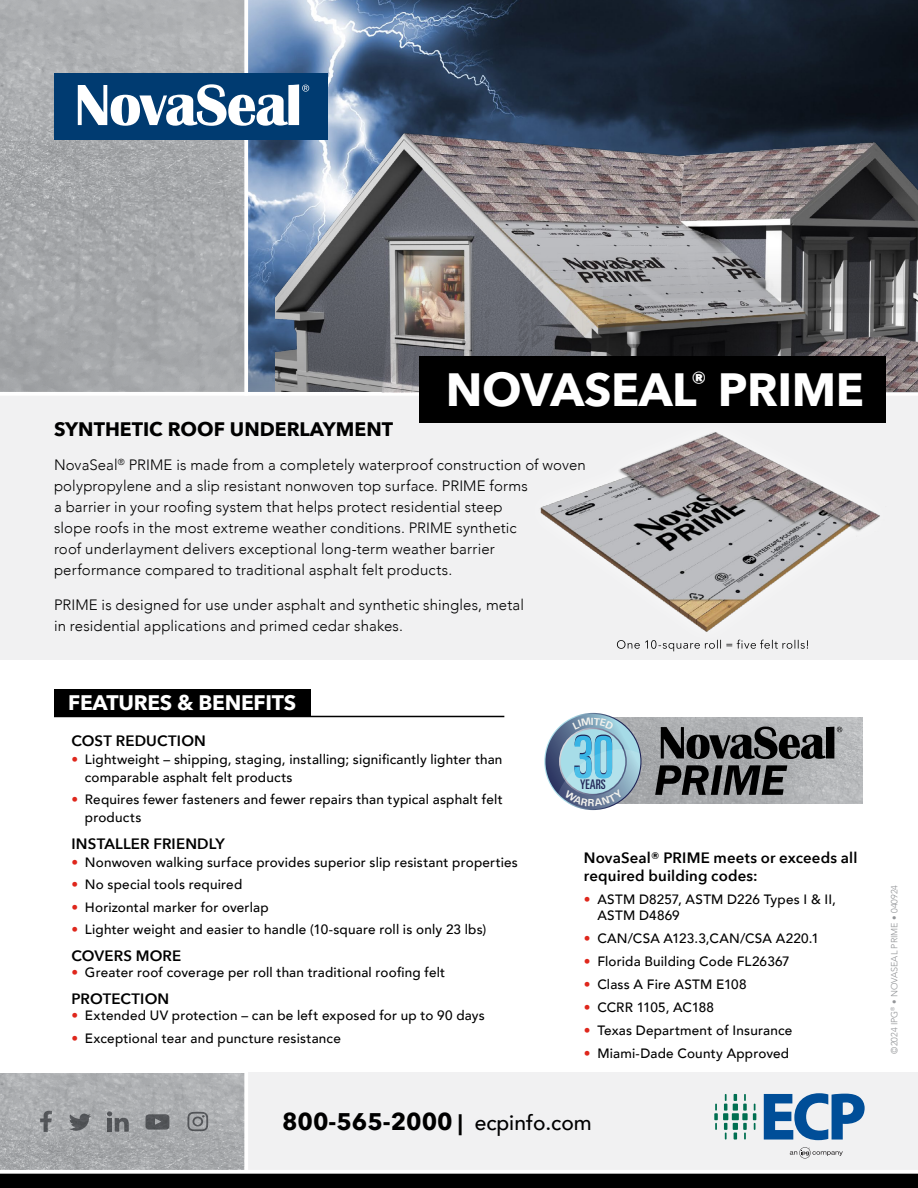
<style>
.page{position:relative;width:918px;height:1188px;background:#fff}
.page>*{position:absolute;margin:0;border:0;box-sizing:border-box;transform-origin:0 0}
.t1{font:700 46.5px "Avenir Next";letter-spacing:-.01em;color:#fff}
.t2{font:700 24px "Avenir Next";color:#000}
.t3{font:700 21px "Avenir Next";letter-spacing:-.01em;color:#fff}
.t4{font:700 19.5px "Avenir Next";color:#000}
.t5{font:300 15px/21px "Avenir";letter-spacing:.01em;color:#000}
.t6{font:600 15px/18px "Avenir Next";letter-spacing:.01em;color:#000}
.t7{font:500 13.5px/18px "Avenir";letter-spacing:.015em;color:#000}
.t8{font:500 13.5px "Avenir";letter-spacing:-.015em;color:#000}
.t9{font:ultra-condensed 13.2px "Univers LT Std";color:#202556}
.t10{font:300 9px "Avenir";color:#939598}
.s1{color:#df271c}
.s2{font-size:21px}
.s3{font-family:"Avenir";font-weight:500;font-size:21px}
</style>
<div class="page">
<img style="left:0;top:1074px;width:244px;height:96px">
<img style="left:0;top:0;width:244px;height:391px">
<div style="left:0;top:396px;width:918px;height:264px;background:#f1f1f2"></div>
<div style="left:248px;top:1072px;width:670px;height:98px;background:#f1f1f2"></div>
<img style="left:248px;top:0;width:670px;height:244px">
<svg style="left:244px;top:0;width:1px;height:392px"></svg>
<svg style="left:244px;top:1073px;width:1px;height:97px"></svg>
<div style="left:0;top:1174px;width:918px;height:14px;background:#000"></div>
<svg style="left:40px;top:1111px;width:12px;height:21px"></svg>
<svg style="left:107px;top:1111px;width:22px;height:21px"></svg>
<svg style="left:146px;top:1114px;width:23px;height:16px"></svg>
<svg style="left:69px;top:1114px;width:22px;height:17px"></svg>
<svg style="left:187px;top:1112px;width:21px;height:19px"></svg>
<svg style="left:0;top:1173px;width:918px;height:1px"></svg>
<img style="left:537px;top:422px;width:349px;height:223px">
<div style="left:54px;top:689px;width:256px;height:27px;background:#000"></div>
<hr style="left:54px;top:716px;width:450px;height:1px;background:#000">
<img style="left:275px;top:7px;width:643px;height:237px">
<img style="left:248px;top:244px;width:670px;height:148px">
<div style="left:419px;top:356px;width:467px;height:66px;background:#000"></div>
<svg style="left:617px;top:640px;width:191px;height:11px"></svg>
<img style="left:642px;top:717px;width:221px;height:87px">
<svg style="left:655px;top:765px;width:132px;height:30px;background:#4c4d4e"></svg>
<svg style="left:661px;top:727px;width:181px;height:32px;background:#5a5b5d"></svg>
<div style="left:54px;top:73px;width:273px;height:67px;background:#003b71"></div>
<svg style="left:78px;top:84px;width:231px;height:42px"></svg>
<svg style="left:753px;top:1104px;width:3px;height:26px"></svg>
<svg style="left:714px;top:1094px;width:33px;height:46px"></svg>
<svg style="left:764px;top:1093px;width:101px;height:47px"></svg>
<svg style="left:790px;top:1147px;width:53px;height:12px"></svg>
<svg style="left:544px;top:713px;width:98px;height:97px;background:#93b5c8"></svg>
<h1 class="t1" style="left:446px;top:350px;width:420px">NOVASEAL<sup>®</sup> PRIME</h1>
<h3 class="t4" style="left:54px;top:412px;width:341px">SYNTHETIC ROOF UNDERLAYMENT</h3>
<p class="t5" style="left:54px;top:454px;width:533px">NovaSeal<sup>®</sup> PRIME is made from a completely waterproof construction of woven polypropylene and a slip resistant nonwoven top surface. PRIME forms<br>a barrier in your roofing system that helps protect residential steep<br>slope roofs in the most extreme weather conditions. PRIME synthetic<br>roof underlayment delivers exceptional long-term weather barrier<br>performance compared to traditional asphalt felt products.</p>
<p class="t5" style="left:54px;top:594px;width:472px">PRIME is designed for use under asphalt and synthetic shingles, metal in residential applications and primed cedar shakes.</p>
<h3 class="t3" style="left:68px;top:684px;width:230px">FEATURES &amp; BENEFITS</h3>
<p class="t6" style="left:71px;top:731px;width:136px">COST REDUCTION</p>
<p class="t7" style="left:85px;top:749px;width:419px;text-indent:-14px"><span class="s1">•</span> Lightweight – shipping, staging, installing; significantly lighter than comparable asphalt felt products</p>
<p class="t7" style="left:85px;top:789px;width:419px;text-indent:-14px"><span class="s1">•</span> Requires fewer fasteners and fewer repairs than typical asphalt felt products</p>
<p class="t6" style="left:71px;top:834px;width:155px">INSTALLER FRIENDLY</p>
<p class="t7" style="left:71px;top:853px;width:448px"><span class="s1">•</span> Nonwoven walking surface provides superior slip resistant properties</p>
<p class="t7" style="left:71px;top:875px;width:172px"><span class="s1">•</span> No special tools required</p>
<p class="t7" style="left:71px;top:897px;width:199px"><span class="s1">•</span> Horizontal marker for overlap</p>
<p class="t7" style="left:71px;top:920px;width:416px"><span class="s1">•</span> Lighter weight and easier to handle (10-square roll is only 23 lbs)</p>
<p class="t6" style="left:71px;top:946px;width:111px">COVERS MORE</p>
<p class="t7" style="left:71px;top:962px;width:375px"><span class="s1">•</span> Greater roof coverage per roll than traditional roofing felt</p>
<p class="t6" style="left:71px;top:989px;width:99px">PROTECTION</p>
<p class="t7" style="left:71px;top:1005px;width:415px"><span class="s1">•</span> Extended UV protection – can be left exposed for up to 90 days</p>
<p class="t7" style="left:71px;top:1028px;width:271px"><span class="s1">•</span> Exceptional tear and puncture resistance</p>
<p class="t9" style="left:580px;top:777px;width:27px">YEARS</p>
<p class="t6" style="left:584px;top:849px;width:275px">NovaSeal® PRIME meets or exceeds all required building codes:</p>
<p class="t7" style="left:597px;top:891px;width:240px;line-height:16.2px;text-indent:-14px"><span class="s1">•</span> ASTM D8257, ASTM D226 Types I &amp; II,<br>ASTM D4869</p>
<p class="t7" style="left:584px;top:929px;width:237px"><span class="s1">•</span> CAN/CSA A123.3,CAN/CSA A220.1</p>
<p class="t7" style="left:584px;top:952px;width:207px"><span class="s1">•</span> Florida Building Code FL26367</p>
<p class="t7" style="left:584px;top:975px;width:164px"><span class="s1">•</span> Class A Fire ASTM E108</p>
<p class="t8" style="left:584px;top:996px;width:132px"><span class="s1">•</span> CCRR 1105, AC188</p>
<p class="t7" style="left:584px;top:1021px;width:210px"><span class="s1">•</span> Texas Department of Insurance</p>
<p class="t7" style="left:584px;top:1044px;width:207px"><span class="s1">•</span> Miami-Dade County Approved</p>
<h2 class="t2" style="left:282px;top:1101px;width:311px">800-565-2000 <span class="s2">|</span> <span class="s3">ecpinfo.com</span></h2>
<p class="t10" style="left:889px;top:1054px;width:170px;rotate:-90deg">©2024 IPG<sup>®</sup> • NOVASEAL PRIME • 040924</p>
</div>
